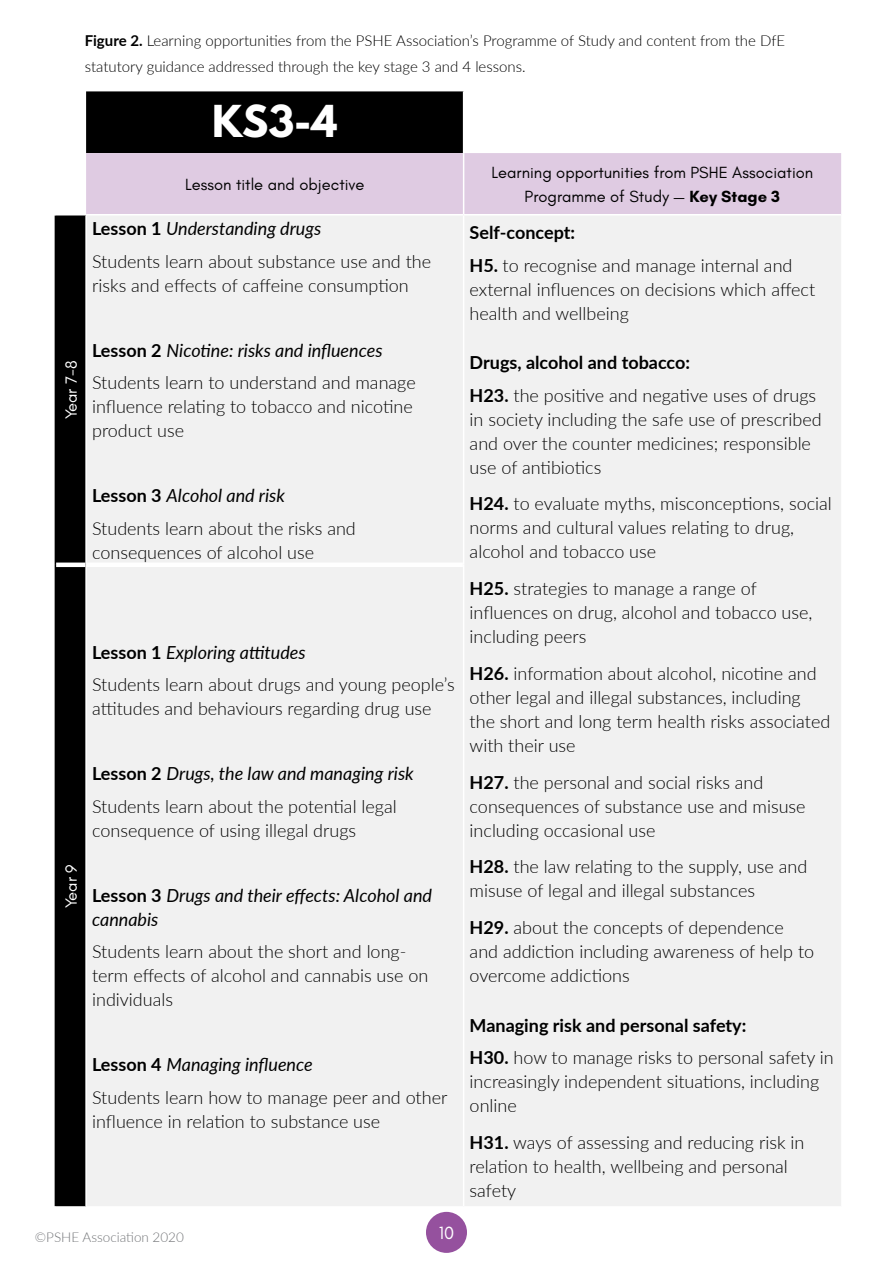
<style>
.page{position:relative;width:893px;height:1263px;background:#fff}
.page>*{position:absolute;margin:0;border:0;box-sizing:border-box;transform-origin:0 0}
.t1{font:700 39px "League Spartan";color:#fff}
.t2{font:300 18px/24px "Lato";color:#000}
.t3{font:700 18px/32.5px "Lato";color:#000}
.t4{font:italic 18px/24px "Lato";color:#000}
.t5{font:18px "Glacial Indifference";color:#fff}
.t6{font:16.5px/24px "Glacial Indifference";color:#000;text-align:center}
.t7{font:16.5px "Glacial Indifference";color:#fff}
.t8{font:300 15px/25.5px "Lato";color:#000}
.t9{font:300 13.5px "Lato";color:#747679}
.s1{font-weight:700}
.s2{font-weight:400;font-style:italic}
.s3{font-weight:700;font-style:normal}
.s4{font-weight:300}
</style>
<div class="page">
<div style="left:426px;top:1212px;width:41px;height:41px;background:#95519e;border-radius:50%"></div>
<svg style="left:56px;top:91px;width:407px;height:1115px;background:#111"></svg>
<div style="left:86px;top:153px;width:755px;height:61px;background:#dfcbe2"></div>
<div style="left:87px;top:215px;width:754px;height:991px;background:#f1f1f1"></div>
<hr style="left:55px;top:215px;width:1px;height:350px;background:#000">
<hr style="left:55px;top:565px;width:1px;height:641px;background:#000">
<hr style="left:463px;top:153px;width:1px;height:61px;background:#fff">
<hr style="left:55px;top:214px;width:31px;height:1px;background:#fff">
<hr style="left:86px;top:214px;width:378px;height:1px;background:#fff">
<hr style="left:463px;top:215px;width:1px;height:350px;background:#fff">
<hr style="left:463px;top:565px;width:1px;height:641px;background:#fff">
<div style="left:87px;top:562px;width:376px;height:5px;background:#fff"></div>
<div style="left:56px;top:562px;width:29px;height:5px;background:#fff"></div>
<hr style="left:85px;top:215px;width:2px;height:350px;background:#fff">
<hr style="left:85px;top:565px;width:2px;height:641px;background:#fff">
<p class="t8" style="left:85px;top:27px;width:702px"><span class="s1">Figure 2.</span> Learning opportunities from the PSHE Association’s Programme of Study and content from the DfE statutory guidance addressed through the key stage 3 and 4 lessons.</p>
<h1 class="t1" style="left:212px;top:91px;width:127px">KS3-4</h1>
<p class="t7" style="left:62px;top:419px;width:60px;rotate:-90deg">Year 7-8</p>
<p class="t7" style="left:62px;top:908px;width:45px;rotate:-90deg">Year 9</p>
<p class="t6" style="left:185px;top:173px;width:181px">Lesson title and objective</p>
<p class="t6" style="left:491px;top:161px;width:323px">Learning opportunities from PSHE Association<br>Programme of Study — <span class="s1">Key Stage 3</span></p>
<p class="t2" style="left:92px;top:212px;width:340px;line-height:32.5px"><span class="s1">Lesson 1</span> <span class="s2">Understanding drugs<br></span>Students learn about substance use and the</p>
<p class="t2" style="left:92px;top:273px;width:318px">risks and effects of caffeine consumption</p>
<p class="t2" style="left:92px;top:333px;width:325px;line-height:32.5px"><span class="s1">Lesson 2</span> <span class="s2">Nicotine: risks and influences<br></span>Students learn to understand and manage</p>
<p class="t2" style="left:92px;top:394px;width:322px">influence relating to tobacco and nicotine product use</p>
<p class="t2" style="left:92px;top:479px;width:265px;line-height:32.5px"><span class="s1">Lesson 3</span> <span class="s2">Alcohol and risk<br></span>Students learn about the risks and</p>
<p class="t2" style="left:92px;top:540px;width:223px">consequences of alcohol use</p>
<p class="t2" style="left:92px;top:635px;width:364px;line-height:32.5px"><span class="s1">Lesson 1</span> <span class="s2">Exploring attitudes<br></span>Students learn about drugs and young people’s</p>
<p class="t2" style="left:92px;top:696px;width:341px">attitudes and behaviours regarding drug use</p>
<p class="t2" style="left:92px;top:757px;width:323px;line-height:32.5px"><span class="s1">Lesson 2</span> <span class="s2">Drugs, the law and managing risk<br></span>Students learn about the potential legal</p>
<p class="t2" style="left:92px;top:817px;width:266px">consequence of using illegal drugs</p>
<p class="t4" style="left:92px;top:882px;width:341px"><span class="s3">Lesson 3</span> Drugs and their effects: Alcohol and cannabis</p>
<p class="t2" style="left:92px;top:939px;width:338px">Students learn about the short and long&shy;term effects of alcohol and cannabis use on individuals</p>
<p class="t2" style="left:92px;top:1048px;width:357px;line-height:32.5px"><span class="s1">Lesson 4</span> <span class="s2">Managing influence<br></span>Students learn how to manage peer and other</p>
<p class="t2" style="left:92px;top:1108px;width:290px">influence in relation to substance use</p>
<p class="t2" style="left:470px;top:216px;width:324px;line-height:32.5px"><span class="s1">Self-concept:<br>H5.</span> to recognise and manage internal and</p>
<p class="t2" style="left:470px;top:276px;width:347px">external influences on decisions which affect health and wellbeing</p>
<p class="t2" style="left:470px;top:346px;width:348px;line-height:32.5px"><span class="s1">Drugs, alcohol and tobacco:<br>H23.</span> the positive and negative uses of drugs</p>
<p class="t2" style="left:470px;top:406px;width:354px">in society including the safe use of prescribed and over the counter medicines; responsible use of antibiotics</p>
<p class="t2" style="left:470px;top:491px;width:364px"><span class="s1">H24.</span> to evaluate myths, misconceptions, social norms and cultural values relating to drug, alcohol and tobacco use</p>
<p class="t2" style="left:470px;top:576px;width:344px"><span class="s1">H25.</span> strategies to manage a range of influences on drug, alcohol and tobacco use, including peers</p>
<p class="t2" style="left:470px;top:661px;width:362px"><span class="s1">H26.</span> information about alcohol, nicotine and other legal and illegal substances, including the short and long term health risks associated with their use</p>
<p class="t2" style="left:470px;top:769px;width:337px"><span class="s1">H27.</span> the personal and social risks and consequences of substance use and misuse including occasional use</p>
<p class="t2" style="left:470px;top:854px;width:339px"><span class="s1">H28.</span> the law relating to the supply, use and misuse of legal and illegal substances</p>
<p class="t2" style="left:470px;top:915px;width:346px"><span class="s1">H29.</span> about the concepts of dependence and addiction including awareness of help to overcome addictions</p>
<p class="t3" style="left:470px;top:1008px;width:366px">Managing risk and personal safety:<br>H30. <span class="s4">how to manage risks to personal safety in</span></p>
<p class="t2" style="left:470px;top:1069px;width:351px">increasingly independent situations, including online</p>
<p class="t2" style="left:470px;top:1130px;width:336px"><span class="s1">H31.</span> ways of assessing and reducing risk in relation to health, wellbeing and personal safety</p>
<p class="t9" style="left:35px;top:1227px;width:151px">©PSHE Association 2020</p>
<p class="t5" style="left:439px;top:1223px;width:17px">10</p>
</div>
